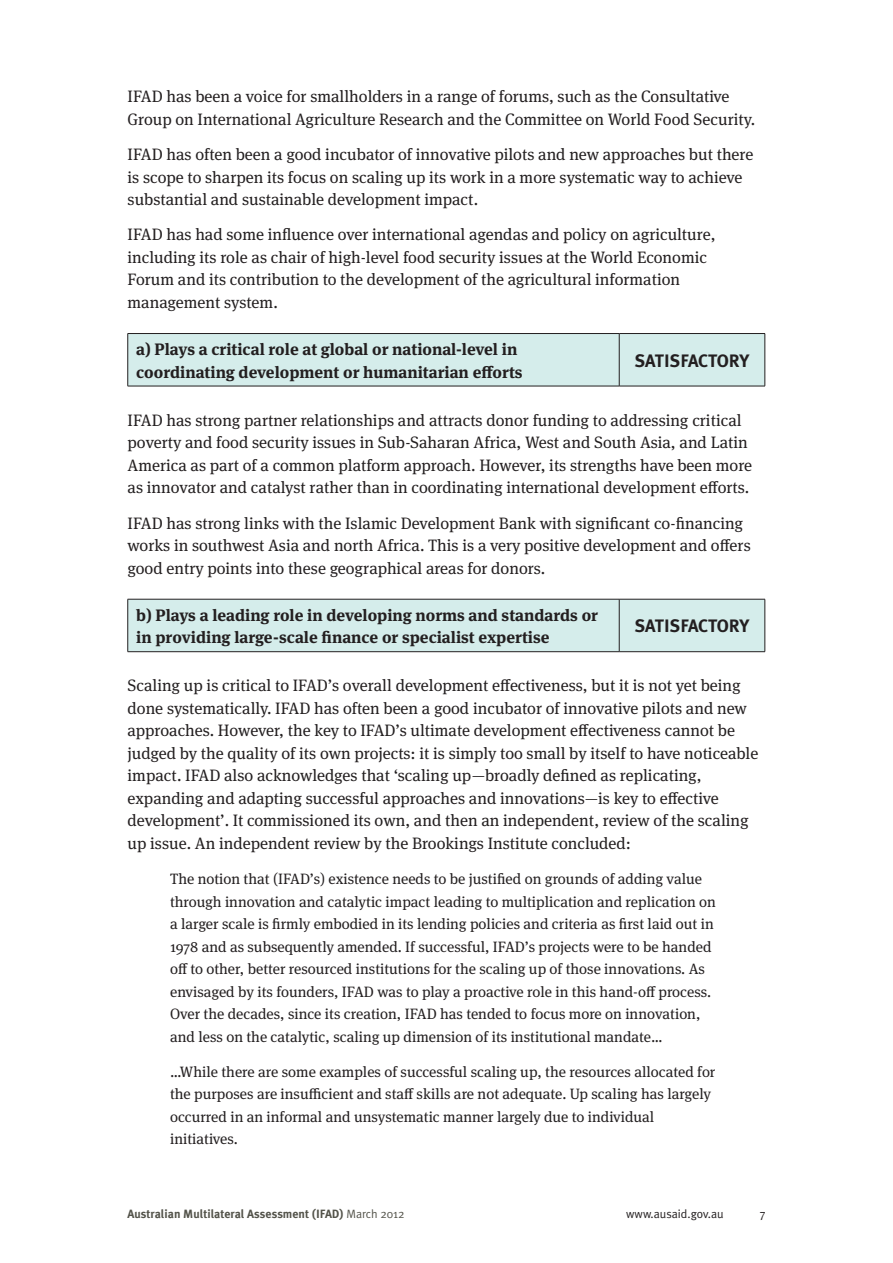
<style>
.page{position:relative;width:893px;height:1263px;background:#fff}
.page>*{position:absolute;margin:0;border:0;box-sizing:border-box;transform-origin:0 0}
._08bbbb_RIGHT_COLUMN{font:700 18px "Meta Plus";color:#231f20}
._04__BODY_TEXT{font:16.5px/22.5px "Meta Serif OT";color:#231f20}
._04__BODY_TEXT-2{font:700 16.5px/22.5px "Meta Serif OT";color:#231f20}
._04__BODY_TEXT-3{font:15px/22.5px "Meta Serif OT";color:#231f20}
.t1{font:700 12px "Meta Plus";color:#53534a}
.t2{font:12px "Meta Plus Normal";color:#231f20}
.t3{font:12px "Meta Serif OT";color:#231f20}
.s1{font-family:"Meta Plus Normal";font-weight:400}
</style>
<div class="page">
<div style="left:128px;top:334px;width:637px;height:52px;background:#d5edeb"></div>
<hr style="left:128px;top:333px;width:491px;height:1px;background:#231f20">
<hr style="left:619px;top:333px;width:146px;height:1px;background:#231f20">
<hr style="left:619px;top:334px;width:1px;height:52px;background:#231f20">
<hr style="left:128px;top:386px;width:491px;height:1px;background:#231f20">
<hr style="left:619px;top:386px;width:146px;height:1px;background:#231f20">
<hr style="left:127px;top:334px;width:1px;height:52px;background:#231f20">
<hr style="left:765px;top:334px;width:1px;height:52px;background:#231f20">
<div style="left:128px;top:600px;width:637px;height:51px;background:#d5edeb"></div>
<hr style="left:128px;top:599px;width:491px;height:1px;background:#231f20">
<hr style="left:619px;top:599px;width:146px;height:1px;background:#231f20">
<hr style="left:619px;top:599px;width:1px;height:52px;background:#231f20">
<hr style="left:128px;top:651px;width:491px;height:1px;background:#231f20">
<hr style="left:619px;top:651px;width:146px;height:1px;background:#231f20">
<hr style="left:127px;top:599px;width:1px;height:52px;background:#231f20">
<hr style="left:765px;top:599px;width:1px;height:52px;background:#231f20">
<p class="_04__BODY_TEXT" style="left:128px;top:86px;width:629px">IFAD has been a voice for smallholders in a range of forums, such as the Consultative<br>Group on International Agriculture Research and the Committee on World Food Security.</p>
<p class="_04__BODY_TEXT" style="left:128px;top:143px;width:627px">IFAD has often been a good incubator of innovative pilots and new approaches but there is scope to sharpen its focus on scaling up its work in a more systematic way to achieve substantial and sustainable development impact.</p>
<p class="_04__BODY_TEXT" style="left:128px;top:224px;width:589px">IFAD has had some influence over international agendas and policy on agriculture, including its role as chair of high-level food security issues at the World Economic Forum and its contribution to the development of the agricultural information management system.</p>
<p class="_04__BODY_TEXT-2" style="left:136px;top:338px;width:388px">a) Plays a critical role at global or national-level in coordinating development or humanitarian efforts</p>
<p class="_08bbbb_RIGHT_COLUMN" style="left:635px;top:350px;width:116px">SATISFACTORY</p>
<p class="_04__BODY_TEXT" style="left:128px;top:409px;width:626px">IFAD has strong partner relationships and attracts donor funding to addressing critical poverty and food security issues in Sub-Saharan Africa, West and South Asia, and Latin America as part of a common platform approach. However, its strengths have been more as innovator and catalyst rather than in coordinating international development efforts.</p>
<p class="_04__BODY_TEXT" style="left:128px;top:512px;width:625px">IFAD has strong links with the Islamic Development Bank with significant co-financing works in southwest Asia and north Africa. This is a very positive development and offers good entry points into these geographical areas for donors.</p>
<p class="_04__BODY_TEXT-2" style="left:136px;top:604px;width:463px">b) Plays a leading role in developing norms and standards or in providing large-scale finance or specialist expertise</p>
<p class="_08bbbb_RIGHT_COLUMN" style="left:635px;top:616px;width:116px">SATISFACTORY</p>
<p class="_04__BODY_TEXT" style="left:128px;top:675px;width:632px">Scaling up is critical to IFAD’s overall development effectiveness, but it is not yet being done systematically. IFAD has often been a good incubator of innovative pilots and new approaches. However, the key to IFAD’s ultimate development effectiveness cannot be judged by the quality of its own projects: it is simply too small by itself to have noticeable impact. IFAD also acknowledges that ‘scaling up—broadly defined as replicating, expanding and adapting successful approaches and innovations—is key to effective development’. It commissioned its own, and then an independent, review of the scaling up issue. An independent review by the Brookings Institute concluded:</p>
<p class="_04__BODY_TEXT-3" style="left:170px;top:868px;width:547px">The notion that (IFAD’s) existence needs to be justified on grounds of adding value through innovation and catalytic impact leading to multiplication and replication on a larger scale is firmly embodied in its lending policies and criteria as first laid out in 1978 and as subsequently amended. If successful, IFAD’s projects were to be handed off to other, better resourced institutions for the scaling up of those innovations. As envisaged by its founders, IFAD was to play a proactive role in this hand-off process.<br>Over the decades, since its creation, IFAD has tended to focus more on innovation, and less on the catalytic, scaling up dimension of its institutional mandate…</p>
<p class="_04__BODY_TEXT-3" style="left:170px;top:1061px;width:547px">…While there are some examples of successful scaling up, the resources allocated for the purposes are insufficient and staff skills are not adequate. Up scaling has largely occurred in an informal and unsystematic manner largely due to individual initiatives.</p>
<p class="t1" style="left:128px;top:1207px;width:279px">Australian Multilateral Assessment (IFAD) <span class="s1">March 2012</span></p>
<p class="t2" style="left:626px;top:1207px;width:99px">www.ausaid.gov.au</p>
<p class="t3" style="left:760px;top:1207px;width:7px">7</p>
</div>
